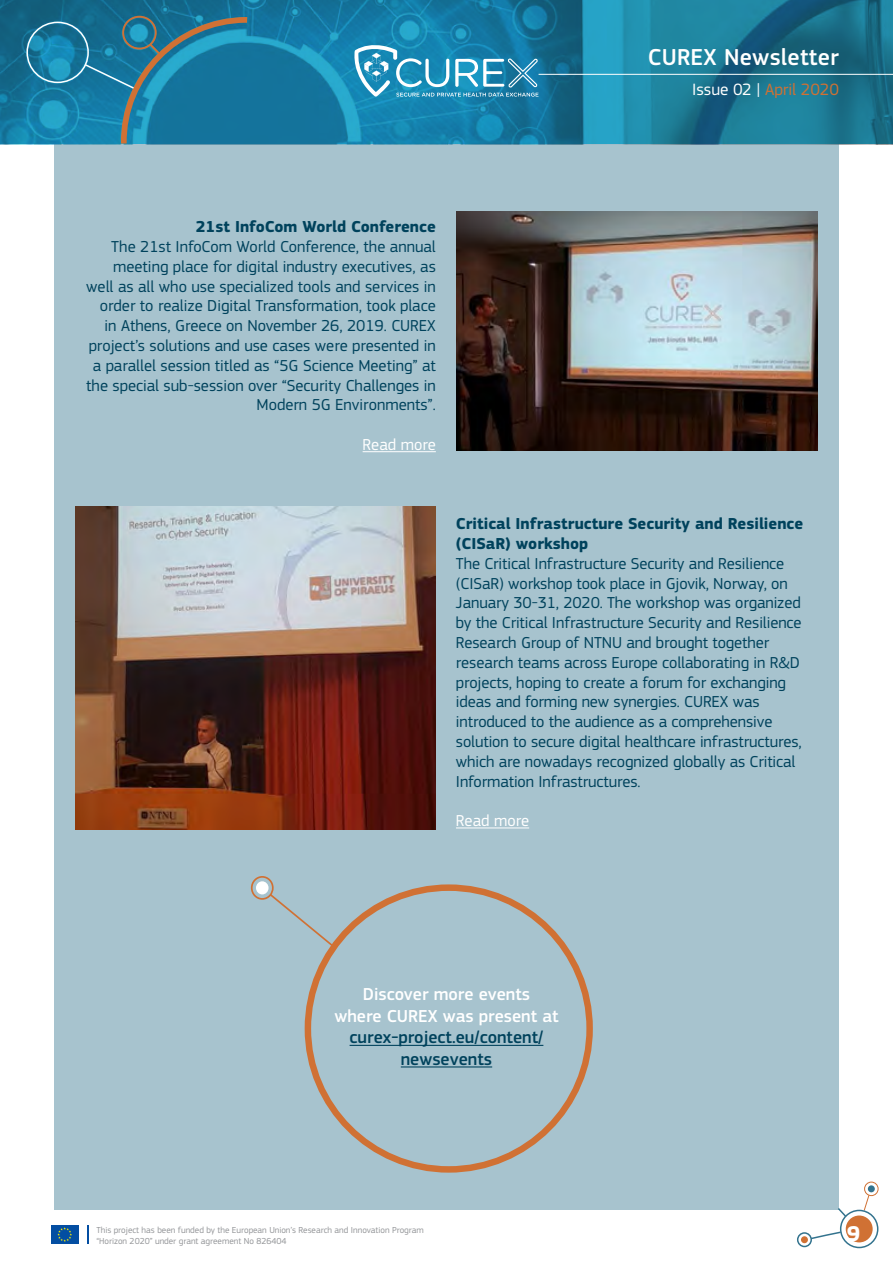
<style>
.page{position:relative;width:893px;height:1263px;background:#fff}
.page>*{position:absolute;margin:0;border:0;box-sizing:border-box;transform-origin:0 0}
.t1{font:500 24px "EC Square Sans Pro";letter-spacing:.01em;color:#fff}
.t2{font:700 22.35px "EC Square Sans Pro";color:#fff}
.t3{font:500 18px/21.6px "EC Square Sans Pro";color:#fff;text-align:center}
.t4{font:500 18px/21.6px "EC Square Sans Pro";color:#00425c;text-align:center}
.t5{font:17.1px "EC Square Sans Pro";color:#d07134}
.TESTO_CORRENTE{font:16.5px/19.8px "EC Square Sans Pro";letter-spacing:-.005em;color:#00425c}
.TESTO_CORRENTE-2{font:700 16.5px/19.8px "EC Square Sans Pro";color:#00425c}
.TESTO_CORRENTE-3{font:16.5px "EC Square Sans Pro";color:#fff}
.t6{font:9px/10.8px "EC Square Sans Pro";color:#939598}
.s1{color:#fff}
</style>
<div class="page">
<div style="left:846px;top:1215px;width:27px;height:27px;background:#d07134;border-radius:50%"></div>
<svg style="left:836px;top:1208px;width:12px;height:10px"></svg>
<div style="left:801px;top:1236px;width:7px;height:7px;background:#d07134;border-radius:50%"></div>
<div style="left:868px;top:1185px;width:7px;height:7px;background:#33738e;border-radius:50%"></div>
<div style="left:797px;top:1232px;width:15px;height:15px;border:2px solid #33738e;border-radius:50%"></div>
<div style="left:864px;top:1182px;width:14px;height:14px;border:1px solid #d07134;border-radius:50%"></div>
<svg style="left:809px;top:1231px;width:33px;height:9px"></svg>
<svg style="left:863px;top:1194px;width:7px;height:17px"></svg>
<div style="left:840px;top:1210px;width:38px;height:38px;border:2px solid #33738e;border-radius:50%"></div>
<svg style="left:87px;top:1225px;width:1px;height:19px"></svg>
<div style="left:51px;top:1225px;width:27px;height:19px;background:#034ea2"></div>
<svg style="left:57px;top:1227px;width:15px;height:15px"></svg>
<svg style="left:0;top:0;width:893px;height:144px;background:#197a9c"></svg>
<div style="left:54px;top:144px;width:785px;height:1065px;background:#a7c3ce"></div>
<svg style="left:83px;top:14px;width:170px;height:131px;background:#237a9b"></svg>
<div style="left:26px;top:22px;width:63px;height:61px;border:2px solid #fff;border-radius:50%"></div>
<hr style="left:539px;top:74px;width:354px;height:1px;background:#fff">
<svg style="left:354px;top:44px;width:185px;height:53px;background:#429bbf"></svg>
<svg style="left:250px;top:876px;width:88px;height:74px"></svg>
<hr style="left:350px;top:1045px;width:193px;height:1px;background:#00425c">
<hr style="left:401px;top:1066px;width:91px;height:1px;background:#00425c">
<div style="left:305px;top:884px;width:288px;height:289px;border:6px solid #d07134;border-radius:50%"></div>
<hr style="left:456px;top:827px;width:73px;height:1px;background:#fff">
<img style="left:75px;top:507px;width:361px;height:323px">
<img style="left:456px;top:212px;width:361px;height:238px">
<hr style="left:363px;top:451px;width:73px;height:1px;background:#fff">
<p class="t1" style="left:648px;top:43px;width:192px">CUREX Newsletter</p>
<p class="t5" style="left:692px;top:79px;width:148px"><span class="s1">Issue 02 |</span> April 2020</p>
<p class="TESTO_CORRENTE-2" style="left:196px;top:217px;width:242px">21st InfoCom World Conference</p>
<p class="TESTO_CORRENTE" style="left:86px;top:237px;width:351px;text-align:right">The 21st InfoCom World Conference, the annual meeting place for digital industry executives, as well as all who use specialized tools and services in order to realize Digital Transformation, took place in Athens, Greece on November 26, 2019. CUREX project’s solutions and use cases were presented in a parallel session titled as “5G Science Meeting” at the special sub-session over “Security Challenges in Modern 5G Environments”.</p>
<p class="TESTO_CORRENTE-3" style="left:363px;top:435px;width:75px">Read more</p>
<p class="TESTO_CORRENTE-2" style="left:456px;top:514px;width:349px">Critical Infrastructure Security and Resilience (CISaR) workshop</p>
<p class="TESTO_CORRENTE" style="left:456px;top:554px;width:347px">The Critical Infrastructure Security and Resilience (CISaR) workshop took place in Gjovik, Norway, on January 30-31, 2020. The workshop was organized by the Critical Infrastructure Security and Resilience Research Group of NTNU and brought together research teams across Europe collaborating in R&amp;D projects, hoping to create a forum for exchanging ideas and forming new synergies. CUREX was introduced to the audience as a comprehensive solution to secure digital healthcare infrastructures, which are nowadays recognized globally as Critical Information Infrastructures.</p>
<p class="TESTO_CORRENTE-3" style="left:456px;top:811px;width:75px">Read more</p>
<p class="t3" style="left:334px;top:984px;width:226px">Discover more events<br>where CUREX was present at</p>
<p class="t4" style="left:350px;top:1027px;width:195px">curex-project.eu/content/ newsevents</p>
<p class="t6" style="left:96px;top:1225px;width:329px">This project has been funded by the European Union’s Research and Innovation Program “Horizon 2020” under grant agreement No 826404</p>
<h2 class="t2" style="left:847px;top:1220px;width:15px">9</h2>
</div>
